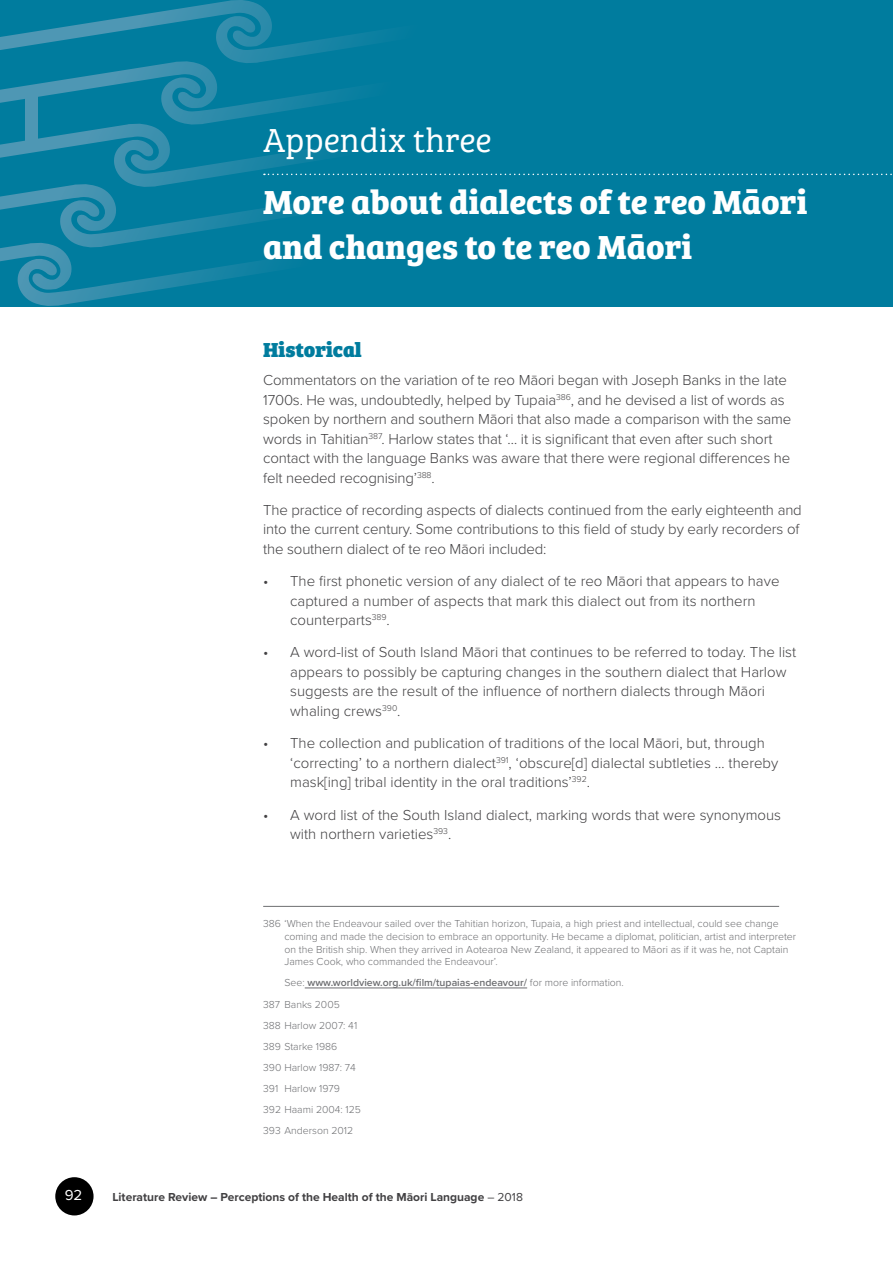
<style>
.page{position:relative;width:893px;height:1263px;background:#fff}
.page>*{position:absolute;margin:0;border:0;box-sizing:border-box;transform-origin:0 0}
.TPK_Section_H1A_not{font:700 34.5px/45px "Bree Serif";color:#fff}
.TPK_Section_H1A_not-2{font:34.5px "Bree Serif Lt";color:#fff}
.TPK_Section_H3_not_n{font:21px "Bree Serif Eb";color:#007c9e}
.TPK_Body{font:300 15px/19.5px "Proxima Nova";color:#414042}
.t1{font:15px "Proxima Nova";color:#fff}
.t2{font:700 12px "Proxima Nova";color:#414042}
.TPK_Footnote{font:300 10.5px/12.6px "Proxima Nova";color:#6d6e71}
.TPK_Footnote-2{font:600 10.5px "Proxima Nova";color:#6d6e71}
.s1{font-weight:300}
.s2{font-weight:400}
</style>
<div class="page">
<div style="left:55px;top:1177px;width:39px;height:38px;background:#000;border-radius:50%"></div>
<svg style="left:0;top:0;width:893px;height:307px;background:#067e9f"></svg>
<hr style="left:263px;top:906px;width:516px;height:1px;background:#6d6e71">
<hr style="left:305px;top:987px;width:222px;height:1px;background:#6d6e71">
<p class="TPK_Section_H1A_not-2" style="left:263px;top:116px;width:230px">Appendix three</p>
<p class="TPK_Section_H1A_not" style="left:263px;top:178px;width:546px">More about dialects of te reo Māori and changes to te reo Māori</p>
<p class="TPK_Section_H3_not_n" style="left:263px;top:333px;width:100px">Historical</p>
<p class="TPK_Body" style="left:263px;top:370px;width:530px">Commentators on the variation of te reo Māori began with Joseph Banks in the late 1700s. He was, undoubtedly, helped by Tupaia<sup>386</sup>, and he devised a list of words as spoken by northern and southern Māori that also made a comparison with the same words in Tahitian<sup>387</sup>. Harlow states that ‘… it is significant that even after such short contact with the language Banks was aware that there were regional differences he felt needed recognising’<sup>388</sup>.</p>
<p class="TPK_Body" style="left:263px;top:499px;width:540px">The practice of recording aspects of dialects continued from the early eighteenth and into the current century. Some contributions to this field of study by early recorders of the southern dialect of te reo Māori included:</p>
<p class="TPK_Body" style="left:290px;top:571px;width:491px;text-indent:-27px">• The first phonetic version of any dialect of te reo Māori that appears to have captured a number of aspects that mark this dialect out from its northern counterparts<sup>389</sup>.</p>
<p class="TPK_Body" style="left:290px;top:642px;width:506px;text-indent:-27px">• A word-list of South Island Māori that continues to be referred to today. The list appears to possibly be capturing changes in the southern dialect that Harlow suggests are the result of the influence of northern dialects through Māori whaling crews<sup>390</sup>.</p>
<p class="TPK_Body" style="left:290px;top:733px;width:490px;text-indent:-27px">• The collection and publication of traditions of the local Māori, but, through ‘correcting’ to a northern dialect<sup>391</sup>, ‘obscure[d] dialectal subtleties … thereby mask[ing] tribal identity in the oral traditions’<sup>392</sup>.</p>
<p class="TPK_Body" style="left:290px;top:804px;width:492px;text-indent:-27px">• A word list of the South Island dialect, marking words that were synonymous with northern varieties<sup>393</sup>.</p>
<p class="TPK_Footnote" style="left:284px;top:917px;width:513px;text-indent:-21px">386 ‘When the Endeavour sailed over the Tahitian horizon, Tupaia, a high priest and intellectual, could see change coming and made the decision to embrace an opportunity. He became a diplomat, politician, artist and interpreter on the British ship. When they arrived in Aotearoa New Zealand, it appeared to Māori as if it was he, not Captain James Cook, who commanded the Endeavour’.</p>
<p class="TPK_Footnote-2" style="left:284px;top:975px;width:341px"><span class="s1">See:</span> www.worldview.org.uk/film/tupaias-endeavour/ <span class="s1">for more information.</span></p>
<p class="TPK_Footnote" style="left:263px;top:997px;width:78px">387 Banks 2005</p>
<p class="TPK_Footnote" style="left:263px;top:1018px;width:96px">388 Harlow 2007: 41</p>
<p class="TPK_Footnote" style="left:263px;top:1039px;width:76px">389 Starke 1986</p>
<p class="TPK_Footnote" style="left:263px;top:1060px;width:94px">390 Harlow 1987: 74</p>
<p class="TPK_Footnote" style="left:263px;top:1081px;width:78px">391 Harlow 1979</p>
<p class="TPK_Footnote" style="left:263px;top:1103px;width:99px">392 Haami 2004: 125</p>
<p class="TPK_Footnote" style="left:263px;top:1124px;width:92px">393 Anderson 2012</p>
<p class="t1" style="left:65px;top:1184px;width:19px">92</p>
<p class="t2" style="left:112px;top:1188px;width:412px">Literature Review – Perceptions of the Health of the Māori Language <span class="s2">– 2018</span></p>
</div>
